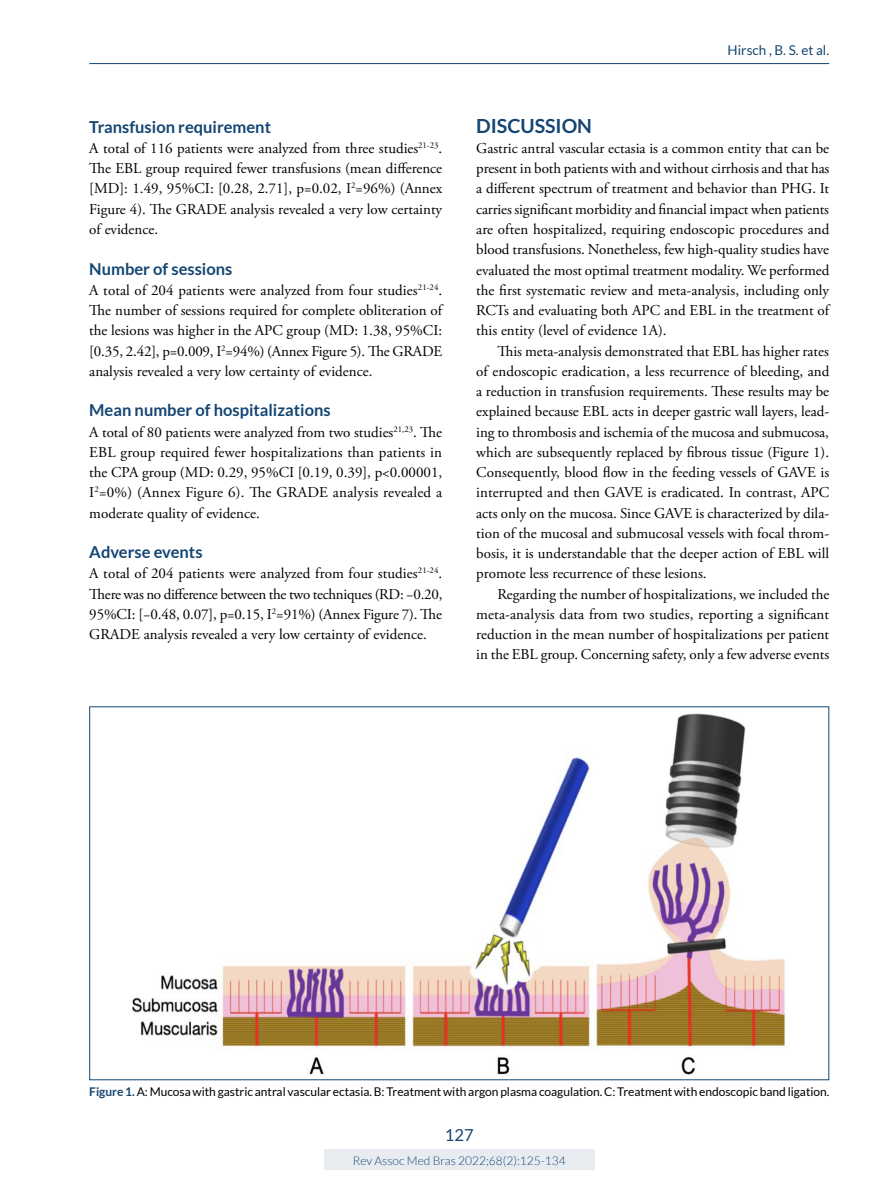
<style>
.page{position:relative;width:893px;height:1191px;background:#fff}
.page>*{position:absolute;margin:0;border:0;box-sizing:border-box;transform-origin:0 0}
.t1{font:700 19.5px "Lato";color:#154573}
.t2{font:700 16.5px "Lato";color:#154573}
.t3{font:16.5px "Lato";color:#154573}
.t4{font:15px/20.2px "Adobe Garamond Pro";color:#000;text-align:justify}
.t5{font:13.5px "Lato";color:#154573}
.t6{font:12px "Lato";color:#000}
.t7{font:300 12px "Lato";color:#154573}
.s1{font-weight:700;color:#154573}
</style>
<div class="page">
<hr style="left:89px;top:63px;width:740px;height:1px;background:#154573">
<div style="left:324px;top:1149px;width:270px;height:21px;background:#e8ecf1"></div>
<img style="left:132px;top:713px;width:653px;height:362px">
<p class="t2" style="left:89px;top:117px;width:183px">Transfusion requirement</p>
<p class="t4" style="left:89px;top:139px;width:354px">A total of 116 patients were analyzed from three studies<sup>21-23</sup>.<br>The EBL group required fewer transfusions (mean difference [MD]: 1.49, 95%CI: [0.28, 2.71], p=0.02, I<sup>2</sup>=96%) (Annex Figure 4). The GRADE analysis revealed a very low certainty of evidence.</p>
<p class="t2" style="left:89px;top:259px;width:145px">Number of sessions</p>
<p class="t4" style="left:89px;top:280px;width:355px">A total of 204 patients were analyzed from four studies<sup>21-24</sup>.<br>The number of sessions required for complete obliteration of the lesions was higher in the APC group (MD: 1.38, 95%CI: [0.35, 2.42], p=0.009, I<sup>2</sup>=94%) (Annex Figure 5). The GRADE analysis revealed a very low certainty of evidence.</p>
<p class="t2" style="left:89px;top:401px;width:243px">Mean number of hospitalizations</p>
<p class="t4" style="left:89px;top:422px;width:354px">A total of 80 patients were analyzed from two studies<sup>21,23</sup>. The EBL group required fewer hospitalizations than patients in the CPA group (MD: 0.29, 95%CI [0.19, 0.39], p&lt;0.00001, I<sup>2</sup>=0%) (Annex Figure 6). The GRADE analysis revealed a moderate quality of evidence.</p>
<p class="t2" style="left:89px;top:542px;width:115px">Adverse events</p>
<p class="t4" style="left:89px;top:564px;width:355px">A total of 204 patients were analyzed from four studies<sup>21-24</sup>.<br>There was no difference between the two techniques (RD: −0.20, 95%CI: [−0.48, 0.07], p=0.15, I<sup>2</sup>=91%) (Annex Figure 7). The GRADE analysis revealed a very low certainty of evidence.</p>
<p class="t5" style="left:728px;top:43px;width:103px">Hirsch , B. S. et al.</p>
<h1 class="t1" style="left:476px;top:114px;width:117px">DISCUSSION</h1>
<p class="t4" style="left:476px;top:139px;width:355px">Gastric antral vascular ectasia is a common entity that can be present in both patients with and without cirrhosis and that has a different spectrum of treatment and behavior than PHG. It carries significant morbidity and financial impact when patients are often hospitalized, requiring endoscopic procedures and blood transfusions. Nonetheless, few high-quality studies have evaluated the most optimal treatment modality. We performed the first systematic review and meta-analysis, including only RCTs and evaluating both APC and EBL in the treatment of this entity (level of evidence 1A).</p>
<p class="t4" style="left:476px;top:341px;width:355px;text-indent:21px">This meta-analysis demonstrated that EBL has higher rates of endoscopic eradication, a less recurrence of bleeding, and a reduction in transfusion requirements. These results may be explained because EBL acts in deeper gastric wall layers, lead&shy;ing to thrombosis and ischemia of the mucosa and submucosa, which are subsequently replaced by fibrous tissue (Figure 1).<br>Consequently, blood flow in the feeding vessels of GAVE is interrupted and then GAVE is eradicated. In contrast, APC acts only on the mucosa. Since GAVE is characterized by dila&shy;tion of the mucosal and submucosal vessels with focal throm&shy;bosis, it is understandable that the deeper action of EBL will promote less recurrence of these lesions.</p>
<p class="t4" style="left:476px;top:584px;width:355px;text-indent:21px">Regarding the number of hospitalizations, we included the meta-analysis data from two studies, reporting a significant reduction in the mean number of hospitalizations per patient in the EBL group. Concerning safety, only a few adverse events</p>
<p class="t6" style="left:89px;top:1085px;width:742px"><span class="s1">Figure 1.</span> A: Mucosa with gastric antral vascular ectasia. B: Treatment with argon plasma coagulation. C: Treatment with endoscopic band ligation.</p>
<p class="t3" style="left:445px;top:1126px;width:30px">127</p>
<p class="t7" style="left:353px;top:1154px;width:214px">Rev Assoc Med Bras 2022;68(2):125-134</p>
</div>
